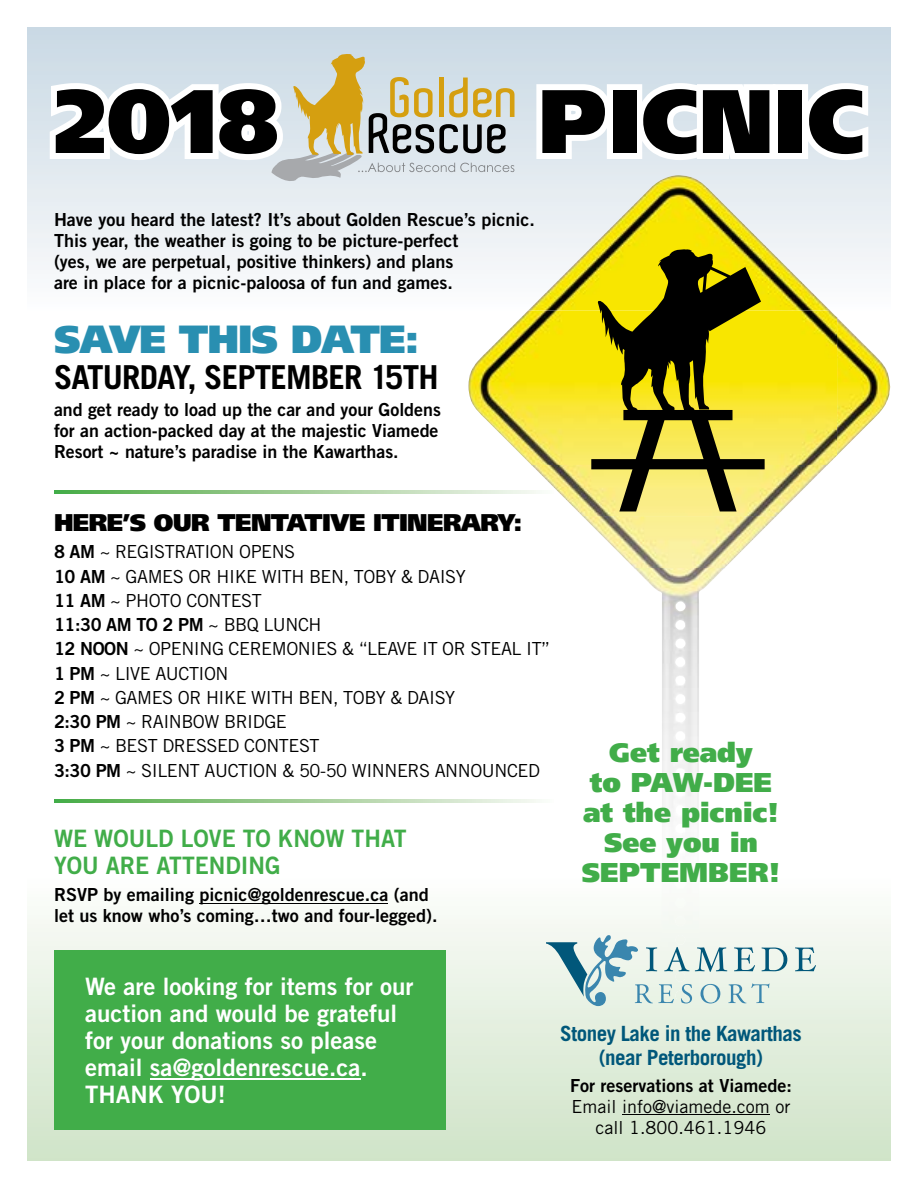
<style>
.page{position:relative;width:918px;height:1188px;background:#fff}
.page>*{position:absolute;margin:0;border:0;box-sizing:border-box;transform-origin:0 0}
.t1{font:900 90px "Frutiger LT";letter-spacing:.01em;color:#000}
.t2{font:900 39px "Frutiger LT";letter-spacing:-.025em;color:#298fb1}
.t3{font:700 33px "Trade Gothic LT Std";letter-spacing:-.025em;color:#000}
.t4{font:900 27px/30px "Frutiger LT";color:#41ad49;text-align:center}
.t5{font:24px/27px "Trade Gothic LT Std Bd 2";color:#fff}
.t6{font:24px/27px "Trade Gothic LT Std Bd 2";color:#41ad49;scale:.96 1}
.t7{font:900 24px "Frutiger LT";letter-spacing:-.025em;color:#000}
.t8{font:700 21px/24px "Trade Gothic LT Std";letter-spacing:-.025em;color:#00577a;text-align:center}
.t9{font:18px/21px "Trade Gothic LT Std Bd 2";color:#000}
.t10{font:18px/24.3px "Trade Gothic LT Std";letter-spacing:-.025em;color:#000}
.t11{font:18px/21px "Trade Gothic LT Std";color:#000;text-align:center}
.s1{font-family:"Trade Gothic LT Std Bd 2"}
.s2{font-family:"Trade Gothic LT Std"}
</style>
<div class="page">
<svg style="left:27px;top:27px;width:864px;height:243px"></svg>
<svg style="left:27px;top:915px;width:864px;height:246px"></svg>
<img style="left:468px;top:310px;width:370px;height:155px">
<img style="left:837px;top:318px;width:53px;height:137px">
<img style="left:531px;top:465px;width:297px;height:52px">
<img style="left:583px;top:516px;width:193px;height:52px">
<img style="left:634px;top:568px;width:91px;height:252px">
<img style="left:528px;top:175px;width:302px;height:135px">
<img style="left:662px;top:911px;width:37px;height:24px">
<svg style="left:591px;top:248px;width:174px;height:263px;background:#9a8f1e"></svg>
<svg style="left:54px;top:490px;width:500px;height:4px;background:#a3d09b"></svg>
<svg style="left:54px;top:800px;width:484px;height:3px"></svg>
<hr style="left:199px;top:903px;width:189px;height:1px;background:#000">
<svg style="left:44px;top:53px;width:470px;height:131px"></svg>
<svg style="left:530px;top:78px;width:90px;height:87px"></svg>
<svg style="left:628px;top:75px;width:153px;height:93px"></svg>
<svg style="left:794px;top:75px;width:83px;height:93px"></svg>
<svg style="left:546px;top:935px;width:241px;height:71px;background:#c5dad9"></svg>
<svg style="left:795px;top:947px;width:21px;height:24px"></svg>
<hr style="left:622px;top:1114px;width:148px;height:1px;background:#000">
<div style="left:54px;top:950px;width:392px;height:180px;background:#41ad49"></div>
<hr style="left:150px;top:1078px;width:210px;height:1px;background:#fff">
<h1 class="t1" style="left:54px;top:67px;width:226px">2018</h1>
<h1 class="t1" style="left:538px;top:67px;width:327px">PICNIC</h1>
<p class="t9" style="left:54px;top:209px;width:482px">Have you heard the latest? It’s about Golden Rescue’s picnic.<br>This year, the weather is going to be picture-perfect<br>(yes, we are perpetual, positive thinkers) and plans<br>are in place for a picnic-paloosa of fun and games.</p>
<h2 class="t2" style="left:54px;top:315px;width:367px">SAVE THIS DATE:</h2>
<h3 class="t3" style="left:54px;top:357px;width:386px">SATURDAY, SEPTEMBER 15TH</h3>
<p class="t9" style="left:54px;top:399px;width:388px">and get ready to load up the car and your Goldens for an action-packed day at the majestic Viamede<br>Resort ~ nature’s paradise in the Kawarthas.</p>
<h3 class="t7" style="left:54px;top:508px;width:470px">HERE’S OUR TENTATIVE ITINERARY:</h3>
<p class="t10" style="left:54px;top:540px;width:413px"><span class="s1">8 AM</span> ~ REGISTRATION OPENS<br><span class="s1">10 AM</span> ~ GAMES OR HIKE WITH BEN, TOBY &amp; DAISY<br><span class="s1">11 AM</span> ~ PHOTO CONTEST</p>
<p class="t9" style="left:54px;top:614px;width:269px">11:30 AM TO 2 PM <span class="s2">~ BBQ LUNCH</span></p>
<p class="t10" style="left:54px;top:637px;width:498px"><span class="s1">12 NOON</span> ~ OPENING CEREMONIES &amp; “LEAVE IT OR STEAL IT” <span class="s1">1 PM</span> ~ LIVE AUCTION<br><span class="s1">2 PM</span> ~ GAMES OR HIKE WITH BEN, TOBY &amp; DAISY<br><span class="s1">2:30 PM</span> ~ RAINBOW BRIDGE<br><span class="s1">3 PM</span> ~ BEST DRESSED CONTEST<br><span class="s1">3:30 PM</span> ~ SILENT AUCTION &amp; 50-50 WINNERS ANNOUNCED</p>
<h3 class="t6" style="left:54px;top:824px;width:369px">WE WOULD LOVE TO KNOW THAT<br>YOU ARE ATTENDING</h3>
<p class="t9" style="left:54px;top:884px;width:385px">RSVP by emailing picnic@goldenrescue.ca (and let us know who’s coming…two and four-legged).</p>
<h3 class="t4" style="left:582px;top:737px;width:200px">Get ready<br>to PAW-DEE at the picnic!<br>See you in<br>SEPTEMBER!</h3>
<h3 class="t5" style="left:85px;top:973px;width:330px">We are looking for items for our auction and would be grateful for your donations so please email sa@goldenrescue.ca.<br>THANK YOU!</h3>
<p class="t8" style="left:560px;top:1021px;width:243px">Stoney Lake in the Kawarthas (near Peterborough)</p>
<p class="t9" style="left:570px;top:1075px;width:223px">For reservations at Viamede:</p>
<p class="t11" style="left:572px;top:1096px;width:220px">Email info@viamede.com or call 1.800.461.1946</p>
</div>
